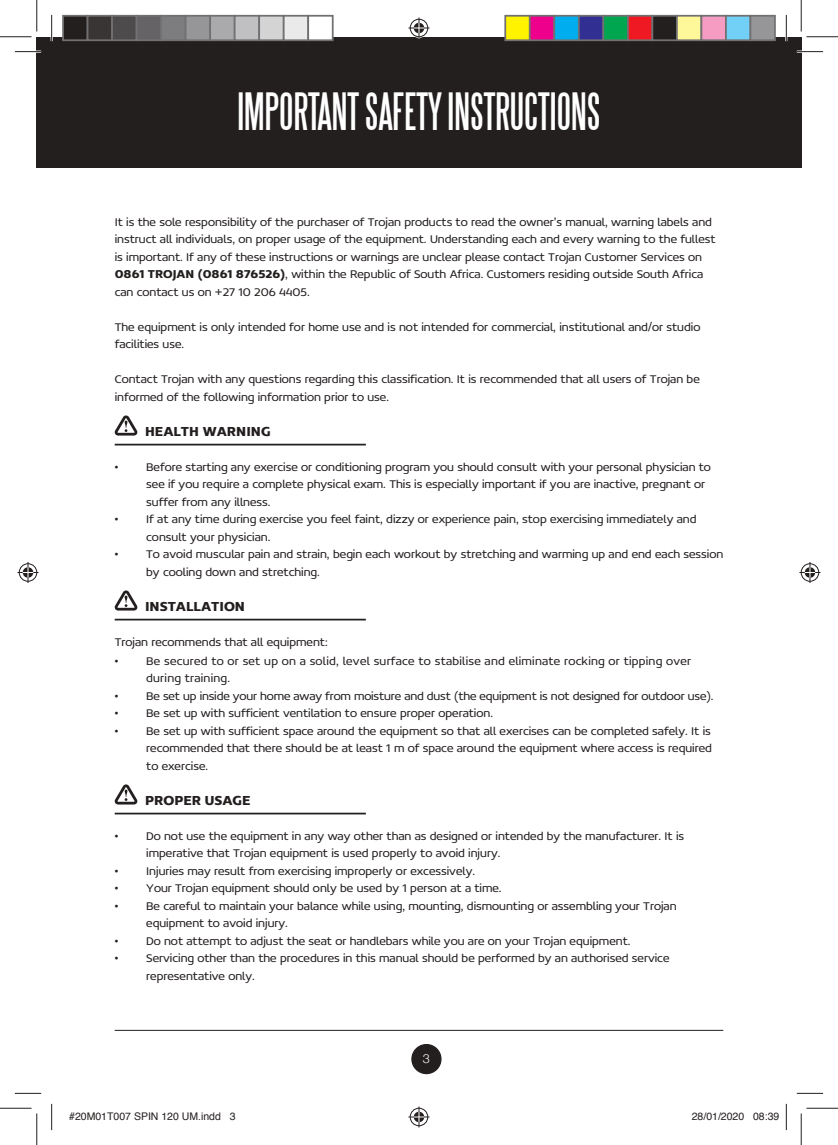
<style>
.page{position:relative;width:838px;height:1145px;background:#fff}
.page>*{position:absolute;margin:0;border:0;box-sizing:border-box;transform-origin:0 0}
.t1{font:47.25px "Steelfish";color:#fff}
.t2{font:700 14px "Concord";color:#241f1f}
.t3{font:300 12.6px "Helvetica Neue";color:#fff}
.t4{font:300 12.25px/17.5px "Concord";color:#241f1f}
.t5{font:300 12.25px/17.5px "Concord";letter-spacing:.02em;color:#241f1f}
.t6{font:10.5px "Helvetica";color:#241f1f}
.s1{font-weight:700}
</style>
<div class="page">
<div style="left:412px;top:1045px;width:29px;height:29px;background:#241f1f;border-radius:50%"></div>
<div style="left:411px;top:1044px;width:30px;height:30px;border:1px solid #241f1f;border-radius:50%"></div>
<div style="left:37px;top:37px;width:764px;height:131px;background:#241f1f"></div>
<hr style="left:115px;top:1030px;width:608px;height:1px;background:#241f1f">
<hr style="left:115px;top:444px;width:251px;height:1px;background:#241f1f">
<hr style="left:115px;top:619px;width:251px;height:1px;background:#241f1f">
<hr style="left:115px;top:813px;width:251px;height:1px;background:#241f1f">
<svg style="left:114px;top:415px;width:23px;height:21px"></svg>
<svg style="left:114px;top:590px;width:23px;height:21px"></svg>
<svg style="left:114px;top:784px;width:23px;height:21px"></svg>
<hr style="left:15px;top:51px;width:26px;height:2px;background:#fff">
<hr style="left:796px;top:51px;width:27px;height:2px;background:#fff">
<hr style="left:51px;top:15px;width:2px;height:26px;background:#fff">
<hr style="left:785px;top:15px;width:2px;height:26px;background:#fff">
<svg style="left:15px;top:51px;width:26px;height:1px"></svg>
<svg style="left:796px;top:51px;width:27px;height:1px"></svg>
<svg style="left:15px;top:1093px;width:26px;height:1px"></svg>
<svg style="left:796px;top:1093px;width:27px;height:1px"></svg>
<svg style="left:51px;top:15px;width:1px;height:26px"></svg>
<svg style="left:51px;top:1104px;width:1px;height:26px"></svg>
<svg style="left:786px;top:15px;width:1px;height:26px"></svg>
<svg style="left:786px;top:1104px;width:1px;height:26px"></svg>
<hr style="left:0;top:36px;width:32px;height:1px;background:#241f1f">
<hr style="left:806px;top:36px;width:31px;height:1px;background:#241f1f">
<hr style="left:0;top:1108px;width:32px;height:1px;background:#241f1f">
<hr style="left:806px;top:1108px;width:31px;height:1px;background:#241f1f">
<hr style="left:36px;top:0;width:1px;height:31px;background:#241f1f">
<hr style="left:36px;top:1113px;width:1px;height:32px;background:#241f1f">
<hr style="left:800px;top:0;width:1px;height:31px;background:#241f1f">
<hr style="left:800px;top:1113px;width:1px;height:32px;background:#241f1f">
<svg style="left:408px;top:18px;width:21px;height:21px"></svg>
<svg style="left:408px;top:1106px;width:21px;height:21px"></svg>
<svg style="left:18px;top:562px;width:21px;height:21px"></svg>
<svg style="left:799px;top:562px;width:21px;height:21px"></svg>
<div style="left:63px;top:16px;width:25px;height:24px;background:#241f1f"></div>
<div style="left:62px;top:15px;width:26px;height:26px;border:2px solid #717072"></div>
<div style="left:88px;top:16px;width:24px;height:24px;background:#393535"></div>
<div style="left:87px;top:15px;width:26px;height:26px;border:2px solid #717072"></div>
<div style="left:112px;top:16px;width:25px;height:24px;background:#4e4b4c"></div>
<div style="left:111px;top:15px;width:26px;height:26px;border:2px solid #717072"></div>
<div style="left:137px;top:16px;width:24px;height:24px;background:#656365"></div>
<div style="left:136px;top:15px;width:26px;height:26px;border:2px solid #717072"></div>
<div style="left:161px;top:16px;width:25px;height:24px;background:#7d7c7e"></div>
<div style="left:160px;top:15px;width:26px;height:26px;border:2px solid #717072"></div>
<div style="left:186px;top:16px;width:24px;height:24px;background:#969698"></div>
<div style="left:185px;top:15px;width:26px;height:26px;border:2px solid #717072"></div>
<div style="left:210px;top:16px;width:25px;height:24px;background:#aaaaac"></div>
<div style="left:209px;top:15px;width:26px;height:26px;border:2px solid #717072"></div>
<div style="left:235px;top:16px;width:24px;height:24px;background:#c0bfc1"></div>
<div style="left:234px;top:15px;width:26px;height:26px;border:2px solid #717072"></div>
<div style="left:259px;top:16px;width:25px;height:24px;background:#d5d4d5"></div>
<div style="left:258px;top:15px;width:26px;height:26px;border:2px solid #717072"></div>
<div style="left:284px;top:16px;width:24px;height:24px;background:#ebeaea"></div>
<div style="left:283px;top:15px;width:26px;height:26px;border:2px solid #717072"></div>
<div style="left:308px;top:16px;width:25px;height:24px;background:#fff"></div>
<div style="left:307px;top:15px;width:26px;height:26px;border:2px solid #717072"></div>
<div style="left:505px;top:16px;width:24px;height:24px;background:#fff300"></div>
<div style="left:504px;top:15px;width:26px;height:26px;border:2px solid #717072"></div>
<div style="left:529px;top:16px;width:25px;height:24px;background:#ee008c"></div>
<div style="left:529px;top:15px;width:26px;height:26px;border:2px solid #717072"></div>
<div style="left:554px;top:16px;width:24px;height:24px;background:#00aeef"></div>
<div style="left:553px;top:15px;width:26px;height:26px;border:2px solid #717072"></div>
<div style="left:578px;top:16px;width:25px;height:24px;background:#313092"></div>
<div style="left:578px;top:15px;width:26px;height:26px;border:2px solid #717072"></div>
<div style="left:603px;top:16px;width:24px;height:24px;background:#00a650"></div>
<div style="left:602px;top:15px;width:26px;height:26px;border:2px solid #717072"></div>
<div style="left:627px;top:16px;width:25px;height:24px;background:#ef1923"></div>
<div style="left:627px;top:15px;width:26px;height:26px;border:2px solid #717072"></div>
<div style="left:652px;top:16px;width:24px;height:24px;background:#241f1f"></div>
<div style="left:651px;top:15px;width:26px;height:26px;border:2px solid #717072"></div>
<div style="left:676px;top:16px;width:25px;height:24px;background:#fff89a"></div>
<div style="left:676px;top:15px;width:26px;height:26px;border:2px solid #717072"></div>
<div style="left:701px;top:16px;width:24px;height:24px;background:#f69bc2"></div>
<div style="left:700px;top:15px;width:26px;height:26px;border:2px solid #717072"></div>
<div style="left:725px;top:16px;width:25px;height:24px;background:#72d0f6"></div>
<div style="left:725px;top:15px;width:26px;height:26px;border:2px solid #717072"></div>
<div style="left:750px;top:16px;width:24px;height:24px;background:#969698"></div>
<div style="left:749px;top:15px;width:26px;height:26px;border:2px solid #717072"></div>
<h1 class="t1" style="left:237px;top:86px;width:364px">IMPORTANT SAFETY INSTRUCTIONS</h1>
<p class="t4" style="left:115px;top:213px;width:602px">It is the sole responsibility of the purchaser of Trojan products to read the owner’s manual, warning labels and instruct all individuals, on proper usage of the equipment. Understanding each and every warning to the fullest is important. If any of these instructions or warnings are unclear please contact Trojan Customer Services on <span class="s1">0861 TROJAN (0861 876526)</span>, within the Republic of South Africa. Customers residing outside South Africa can contact us on +27 10 206 4405.</p>
<p class="t4" style="left:115px;top:318px;width:587px">The equipment is only intended for home use and is not intended for commercial, institutional and/or studio facilities use.</p>
<p class="t4" style="left:115px;top:370px;width:586px">Contact Trojan with any questions regarding this classification. It is recommended that all users of Trojan be informed of the following information prior to use.</p>
<p class="t2" style="left:145px;top:422px;width:127px">HEALTH WARNING</p>
<p class="t4" style="left:146px;top:458px;width:566px;text-indent:-32px">• Before starting any exercise or conditioning program you should consult with your personal physician to see if you require a complete physical exam. This is especially important if you are inactive, pregnant or suffer from any illness.</p>
<p class="t4" style="left:146px;top:510px;width:551px;text-indent:-32px">• If at any time during exercise you feel faint, dizzy or experience pain, stop exercising immediately and consult your physician.</p>
<p class="t4" style="left:146px;top:545px;width:578px;text-indent:-32px">• To avoid muscular pain and strain, begin each workout by stretching and warming up and end each session by cooling down and stretching.</p>
<p class="t2" style="left:145px;top:597px;width:101px">INSTALLATION</p>
<p class="t4" style="left:115px;top:633px;width:214px">Trojan recommends that all equipment:</p>
<p class="t5" style="left:146px;top:652px;width:546px;text-indent:-32px">• Be secured to or set up on a solid, level surface to stabilise and eliminate rocking or tipping over during training.</p>
<p class="t4" style="left:115px;top:687px;width:600px">• Be set up inside your home away from moisture and dust (the equipment is not designed for outdoor use).</p>
<p class="t4" style="left:115px;top:704px;width:380px">• Be set up with sufficient ventilation to ensure proper operation.</p>
<p class="t4" style="left:146px;top:722px;width:567px;text-align:justify;text-indent:-32px">• Be set up with sufficient space around the equipment so that all exercises can be completed safely. It is recommended that there should be at least 1 m of space around the equipment where access is required to exercise.</p>
<p class="t2" style="left:145px;top:791px;width:107px">PROPER USAGE</p>
<p class="t4" style="left:146px;top:827px;width:539px;text-indent:-32px">• Do not use the equipment in any way other than as designed or intended by the manufacturer. It is imperative that Trojan equipment is used properly to avoid injury.</p>
<p class="t4" style="left:115px;top:862px;width:362px">• Injuries may result from exercising improperly or excessively.</p>
<p class="t4" style="left:115px;top:879px;width:388px">• Your Trojan equipment should only be used by 1 person at a time.</p>
<p class="t4" style="left:146px;top:897px;width:531px;text-indent:-32px">• Be careful to maintain your balance while using, mounting, dismounting or assembling your Trojan equipment to avoid injury.</p>
<p class="t4" style="left:115px;top:932px;width:517px">• Do not attempt to adjust the seat or handlebars while you are on your Trojan equipment.</p>
<p class="t4" style="left:146px;top:949px;width:524px;text-indent:-32px">• Servicing other than the procedures in this manual should be performed by an authorised service representative only.</p>
<p class="t3" style="left:423px;top:1049px;width:9px">3</p>
<p class="t6" style="left:69px;top:1108px;width:168px">#20M01T007 SPIN 120 UM.indd 3</p>
<p class="t6" style="left:691px;top:1108px;width:89px">28/01/2020 08:39</p>
</div>
